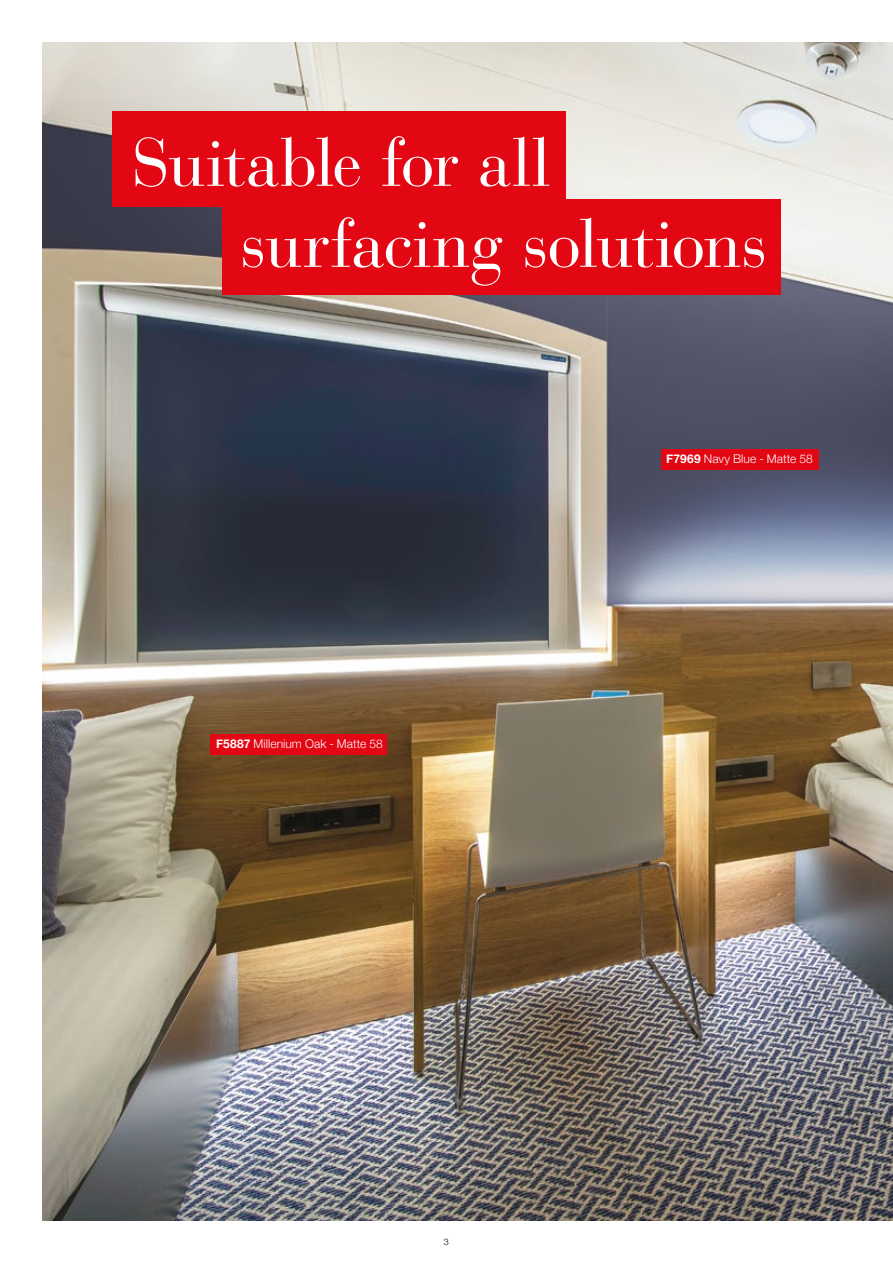
<style>
.page{position:relative;width:893px;height:1263px;background:#fff}
.page>*{position:absolute;margin:0;border:0;box-sizing:border-box;transform-origin:0 0}
.t1{font:67.5px/81px "Bauer Bodoni Std";letter-spacing:-.02em;color:#fff}
.t2{font:300 12px "Helvetica Neue";letter-spacing:.005em;color:#fff}
.t3{font:300 9px "Helvetica Neue";color:#000}
.s1{font-weight:700}
</style>
<div class="page">
<img style="left:43px;top:43px;width:850px;height:1177px">
<div style="left:211px;top:734px;width:176px;height:21px;background:#e30613"></div>
<div style="left:661px;top:449px;width:158px;height:21px;background:#e30613"></div>
<div style="left:112px;top:112px;width:453px;height:95px;background:#e30613"></div>
<div style="left:222px;top:199px;width:559px;height:95px;background:#e30613"></div>
<h1 class="t1" style="left:240px;top:123px;width:529px;text-indent:-108px">Suitable for all surfacing solutions</h1>
<p class="t2" style="left:216px;top:734px;width:168px"><span class="s1">F5887</span> Millenium Oak - Matte 58</p>
<p class="t3" style="left:444px;top:1234px;width:7px">3</p>
<p class="t2" style="left:666px;top:449px;width:148px"><span class="s1">F7969</span> Navy Blue - Matte 58</p>
</div>
